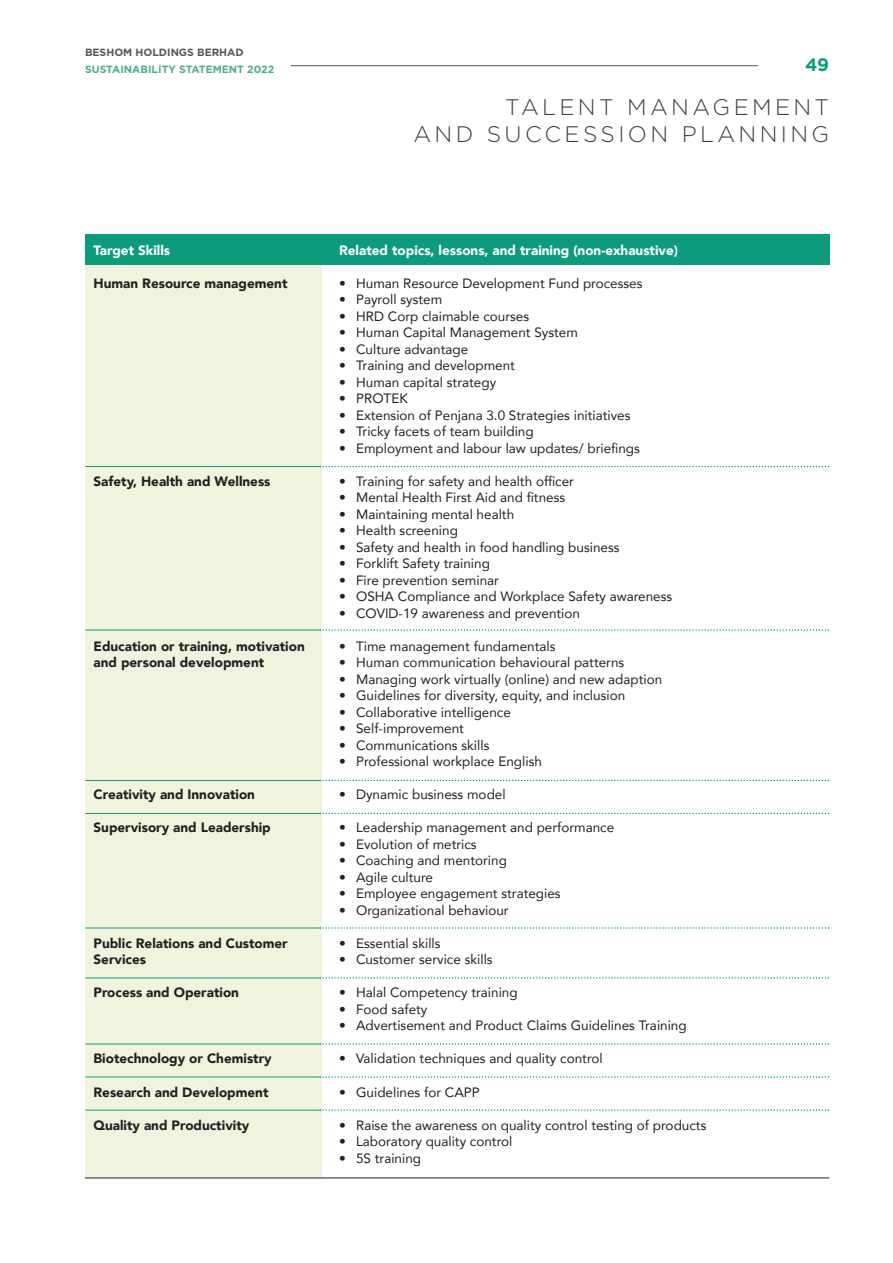
<style>
.page{position:relative;width:893px;height:1263px;background:#fff}
.page>*{position:absolute;margin:0;border:0;box-sizing:border-box;transform-origin:0 0}
.t1{font:300 22.5px/27px "Gotham";letter-spacing:.15em;color:#3e3e3f;text-align:right}
.t2{font:700 18px "Gotham";color:#0c9c7d}
.t3{font:13.5px "Avenir";color:#231f20}
.t4{font:900 13.5px/16.5px "Avenir";color:#231f20}
.t5{font:900 13.5px "Avenir";color:#fff}
.t6{font:700 10.5px "Gotham";color:#4fab92}
.t7{font:700 10.5px "Gotham";color:#57585a}
</style>
<div class="page">
<div style="left:85px;top:264px;width:236px;height:914px;background:#f0f4df"></div>
<div style="left:85px;top:234px;width:744px;height:30px;background:#0c9c7d"></div>
<hr style="left:291px;top:65px;width:467px;height:1px;background:#57585a">
<svg style="left:321px;top:466px;width:508px;height:1px"></svg>
<svg style="left:320px;top:629px;width:509px;height:2px"></svg>
<svg style="left:321px;top:813px;width:508px;height:1px"></svg>
<svg style="left:321px;top:780px;width:508px;height:1px"></svg>
<svg style="left:320px;top:977px;width:509px;height:2px"></svg>
<svg style="left:320px;top:1043px;width:509px;height:2px"></svg>
<svg style="left:320px;top:1076px;width:509px;height:2px"></svg>
<svg style="left:320px;top:1109px;width:509px;height:2px"></svg>
<svg style="left:320px;top:927px;width:509px;height:2px"></svg>
<hr style="left:85px;top:1177px;width:744px;height:1px;background:#231f20">
<hr style="left:85px;top:466px;width:236px;height:1px;background:#0c9c7d">
<hr style="left:85px;top:630px;width:236px;height:1px;background:#0c9c7d">
<hr style="left:85px;top:813px;width:236px;height:1px;background:#0c9c7d">
<hr style="left:85px;top:780px;width:236px;height:1px;background:#0c9c7d">
<hr style="left:85px;top:977px;width:236px;height:1px;background:#0c9c7d">
<hr style="left:85px;top:1044px;width:236px;height:1px;background:#0c9c7d">
<hr style="left:85px;top:1076px;width:236px;height:1px;background:#0c9c7d">
<hr style="left:85px;top:1110px;width:236px;height:1px;background:#0c9c7d">
<hr style="left:85px;top:928px;width:236px;height:1px;background:#0c9c7d">
<p class="t7" style="left:85px;top:49px;width:160px">BESHOM HOLDINGS BERHAD</p>
<p class="t6" style="left:85px;top:65px;width:191px">SUSTAINABILITY STATEMENT 2022</p>
<h2 class="t2" style="left:805px;top:58px;width:26px">49</h2>
<h1 class="t1" style="left:413px;top:95px;width:417px">TALENT MANAGEMENT<br>AND SUCCESSION PLANNING</h1>
<p class="t5" style="left:94px;top:241px;width:78px">Target Skills</p>
<p class="t4" style="left:94px;top:275px;width:195px">Human Resource management</p>
<p class="t4" style="left:94px;top:473px;width:179px">Safety, Health and Wellness</p>
<p class="t4" style="left:94px;top:638px;width:213px">Education or training, motivation and personal development</p>
<p class="t4" style="left:94px;top:787px;width:163px">Creativity and Innovation</p>
<p class="t4" style="left:94px;top:820px;width:179px">Supervisory and Leadership</p>
<p class="t4" style="left:94px;top:935px;width:196px">Public Relations and Customer<br>Services</p>
<p class="t4" style="left:94px;top:985px;width:147px">Process and Operation</p>
<p class="t4" style="left:94px;top:1051px;width:180px">Biotechnology or Chemistry</p>
<p class="t4" style="left:94px;top:1084px;width:176px">Research and Development</p>
<p class="t4" style="left:94px;top:1117px;width:157px">Quality and Productivity</p>
<p class="t5" style="left:339px;top:241px;width:340px">Related topics, lessons, and training (non-exhaustive)</p>
<p class="t3" style="left:339px;top:274px;width:305px">• Human Resource Development Fund processes</p>
<p class="t3" style="left:339px;top:291px;width:105px">• Payroll system</p>
<p class="t3" style="left:339px;top:307px;width:192px">• HRD Corp claimable courses</p>
<p class="t3" style="left:339px;top:324px;width:240px">• Human Capital Management System</p>
<p class="t3" style="left:339px;top:340px;width:131px">• Culture advantage</p>
<p class="t3" style="left:339px;top:357px;width:177px">• Training and development</p>
<p class="t3" style="left:339px;top:373px;width:159px">• Human capital strategy</p>
<p class="t3" style="left:339px;top:390px;width:70px">• PROTEK</p>
<p class="t3" style="left:339px;top:406px;width:293px">• Extension of Penjana 3.0 Strategies initiatives</p>
<p class="t3" style="left:339px;top:423px;width:196px">• Tricky facets of team building</p>
<p class="t3" style="left:339px;top:439px;width:302px">• Employment and labour law updates/ briefings</p>
<p class="t3" style="left:339px;top:472px;width:236px">• Training for safety and health officer</p>
<p class="t3" style="left:339px;top:489px;width:228px">• Mental Health First Aid and fitness</p>
<p class="t3" style="left:339px;top:505px;width:177px">• Maintaining mental health</p>
<p class="t3" style="left:339px;top:522px;width:120px">• Health screening</p>
<p class="t3" style="left:339px;top:538px;width:282px">• Safety and health in food handling business</p>
<p class="t3" style="left:339px;top:555px;width:152px">• Forklift Safety training</p>
<p class="t3" style="left:339px;top:571px;width:161px">• Fire prevention seminar</p>
<p class="t3" style="left:339px;top:588px;width:335px">• OSHA Compliance and Workplace Safety awareness</p>
<p class="t3" style="left:339px;top:604px;width:242px">• COVID-19 awareness and prevention</p>
<p class="t3" style="left:339px;top:637px;width:218px">• Time management fundamentals</p>
<p class="t3" style="left:339px;top:654px;width:287px">• Human communication behavioural patterns</p>
<p class="t3" style="left:339px;top:670px;width:325px">• Managing work virtually (online) and new adaption</p>
<p class="t3" style="left:339px;top:687px;width:288px">• Guidelines for diversity, equity, and inclusion</p>
<p class="t3" style="left:339px;top:703px;width:173px">• Collaborative intelligence</p>
<p class="t3" style="left:339px;top:720px;width:126px">• Self-improvement</p>
<p class="t3" style="left:339px;top:736px;width:152px">• Communications skills</p>
<p class="t3" style="left:339px;top:753px;width:204px">• Professional workplace English</p>
<p class="t3" style="left:339px;top:786px;width:168px">• Dynamic business model</p>
<p class="t3" style="left:339px;top:819px;width:277px">• Leadership management and performance</p>
<p class="t3" style="left:339px;top:835px;width:139px">• Evolution of metrics</p>
<p class="t3" style="left:339px;top:852px;width:169px">• Coaching and mentoring</p>
<p class="t3" style="left:339px;top:868px;width:96px">• Agile culture</p>
<p class="t3" style="left:339px;top:885px;width:223px">• Employee engagement strategies</p>
<p class="t3" style="left:339px;top:901px;width:171px">• Organizational behaviour</p>
<p class="t3" style="left:339px;top:934px;width:103px">• Essential skills</p>
<p class="t3" style="left:339px;top:951px;width:155px">• Customer service skills</p>
<p class="t3" style="left:339px;top:984px;width:180px">• Halal Competency training</p>
<p class="t3" style="left:339px;top:1000px;width:90px">• Food safety</p>
<p class="t3" style="left:339px;top:1017px;width:349px">• Advertisement and Product Claims Guidelines Training</p>
<p class="t3" style="left:339px;top:1050px;width:265px">• Validation techniques and quality control</p>
<p class="t3" style="left:339px;top:1083px;width:142px">• Guidelines for CAPP</p>
<p class="t3" style="left:339px;top:1116px;width:369px">• Raise the awareness on quality control testing of products</p>
<p class="t3" style="left:339px;top:1132px;width:175px">• Laboratory quality control</p>
<p class="t3" style="left:339px;top:1149px;width:84px">• 5S training</p>
</div>
